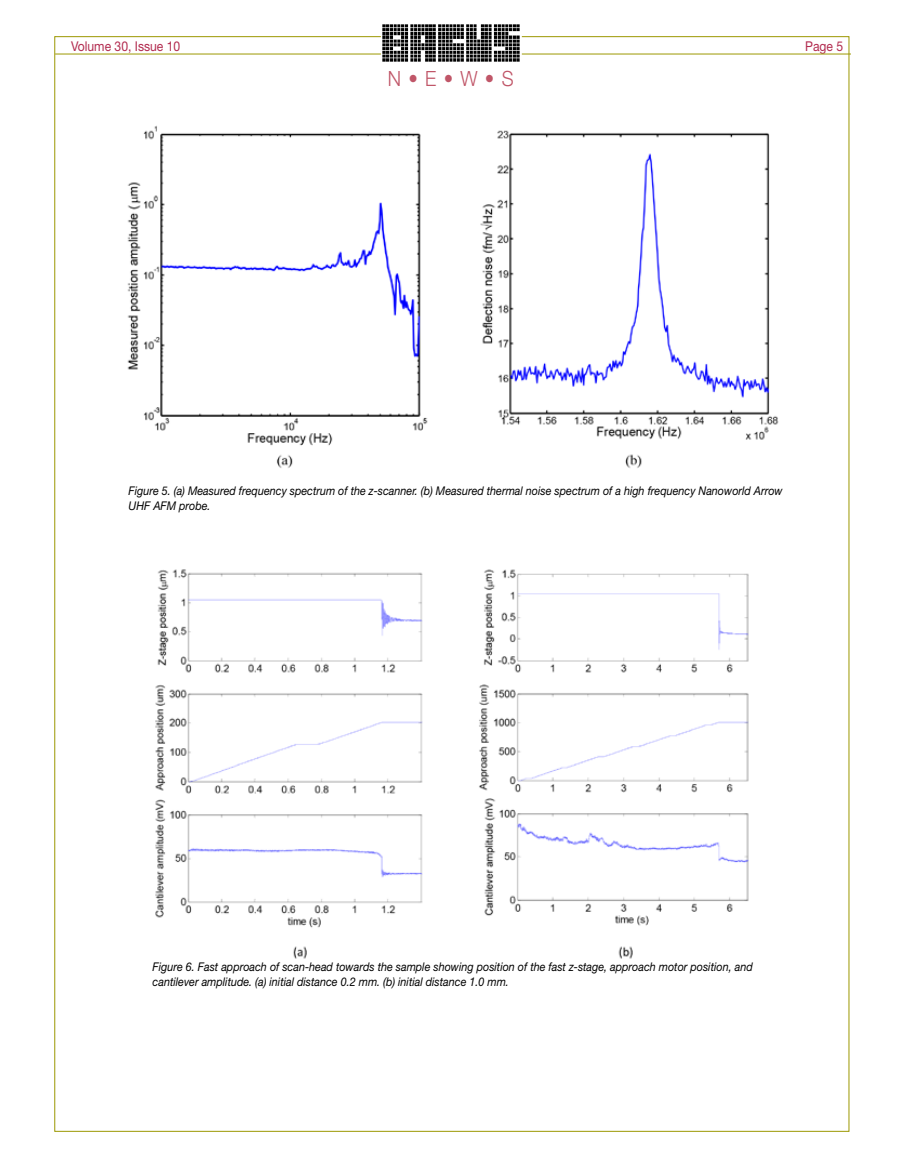
<style>
.page{position:relative;width:905px;height:1161px;background:#fff}
.page>*{position:absolute;margin:0;border:0;box-sizing:border-box;transform-origin:0 0}
.t1{font:300 21px "Helvetica Neue";color:#c05668;scale:.9 1}
.t2{font:13.5px "Helvetica Neue";color:#b22b4f;scale:.9 1}
.t3{font:italic 12px/15px "Helvetica Neue";color:#000;scale:.9 1}
</style>
<div class="page">
<img style="left:127px;top:125px;width:652px;height:343px">
<img style="left:155px;top:569px;width:594px;height:390px">
<hr style="left:55px;top:54px;width:795px;height:1px;background:#9c9802">
<div style="left:381px;top:20px;width:141px;height:52px;background:#fff"></div>
<img style="left:383px;top:24px;width:137px;height:37px">
<p class="t2" style="left:71px;top:38px;width:123px">Volume 30, Issue 10</p>
<p class="t2" style="left:805px;top:38px;width:44px">Page 5</p>
<h1 class="t1" style="left:388px;top:66px;width:141px">N • E • W • S</h1>
<p class="t3" style="left:129px;top:483px;width:728px">Figure 5. (a) Measured frequency spectrum of the z-scanner. (b) Measured thermal noise spectrum of a high frequency Nanoworld Arrow<br>UHF AFM probe.</p>
<p class="t3" style="left:153px;top:959px;width:668px">Figure 6. Fast approach of scan-head towards the sample showing position of the fast z-stage, approach motor position, and cantilever amplitude. (a) initial distance 0.2 mm. (b) initial distance 1.0 mm.</p>
</div>
